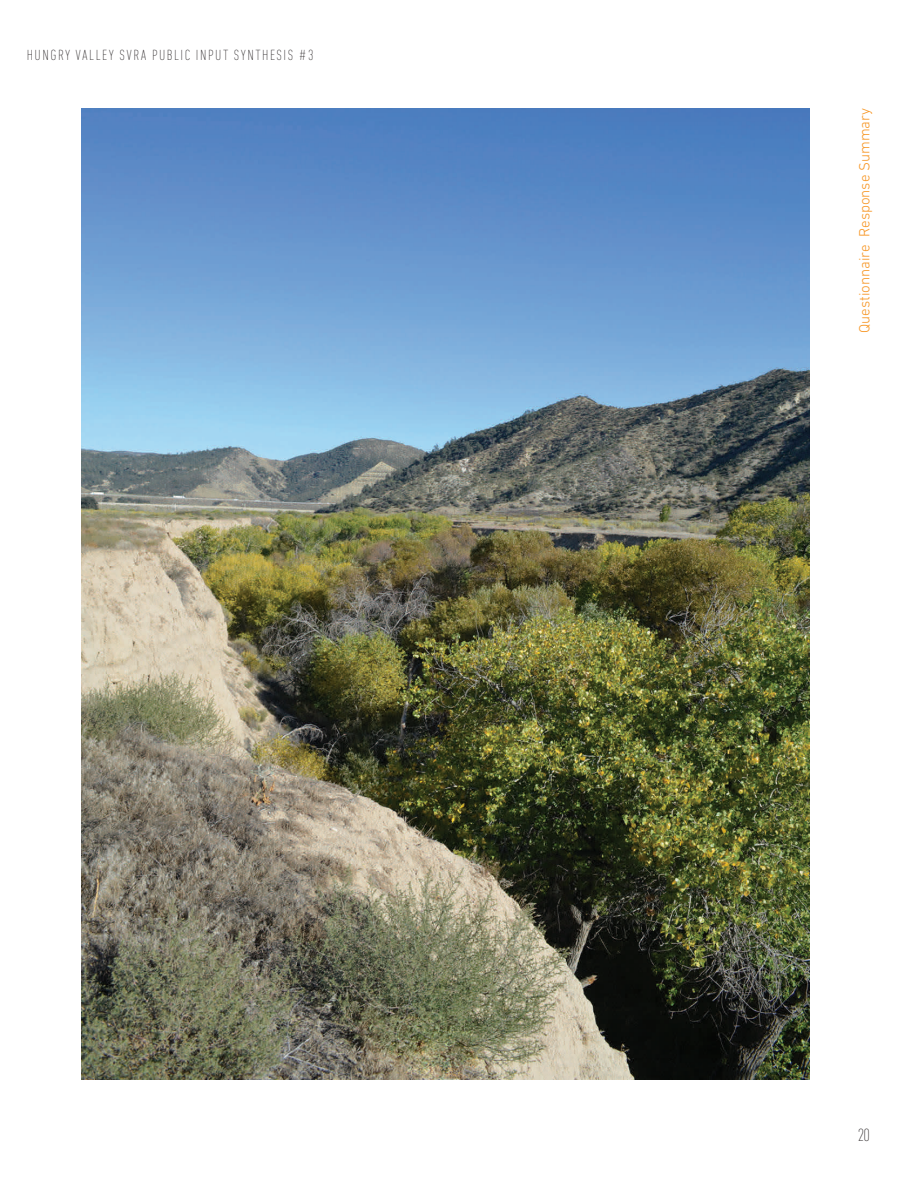
<style>
.page{position:relative;width:918px;height:1188px;background:#fff}
.page>*{position:absolute;margin:0;border:0;box-sizing:border-box;transform-origin:0 0}
.t1{font:200 condensed 18px "DIN Next LT Pro";color:#231f20}
.t2{font:200 condensed 15px "DIN Next LT Pro";letter-spacing:.1em;color:#231f20}
.t3{font:300 15px "DIN Next LT Pro";color:#f79522}
</style>
<div class="page">
<img style="left:81px;top:108px;width:729px;height:972px">
<p class="t2" style="left:27px;top:46px;width:288px">HUNGRY VALLEY SVRA PUBLIC INPUT SYNTHESIS #3</p>
<p class="t3" style="left:856px;top:333px;width:226px;rotate:-90deg">Questionnaire Response Summary</p>
<p class="t1" style="left:858px;top:1124px;width:14px">20</p>
</div>
